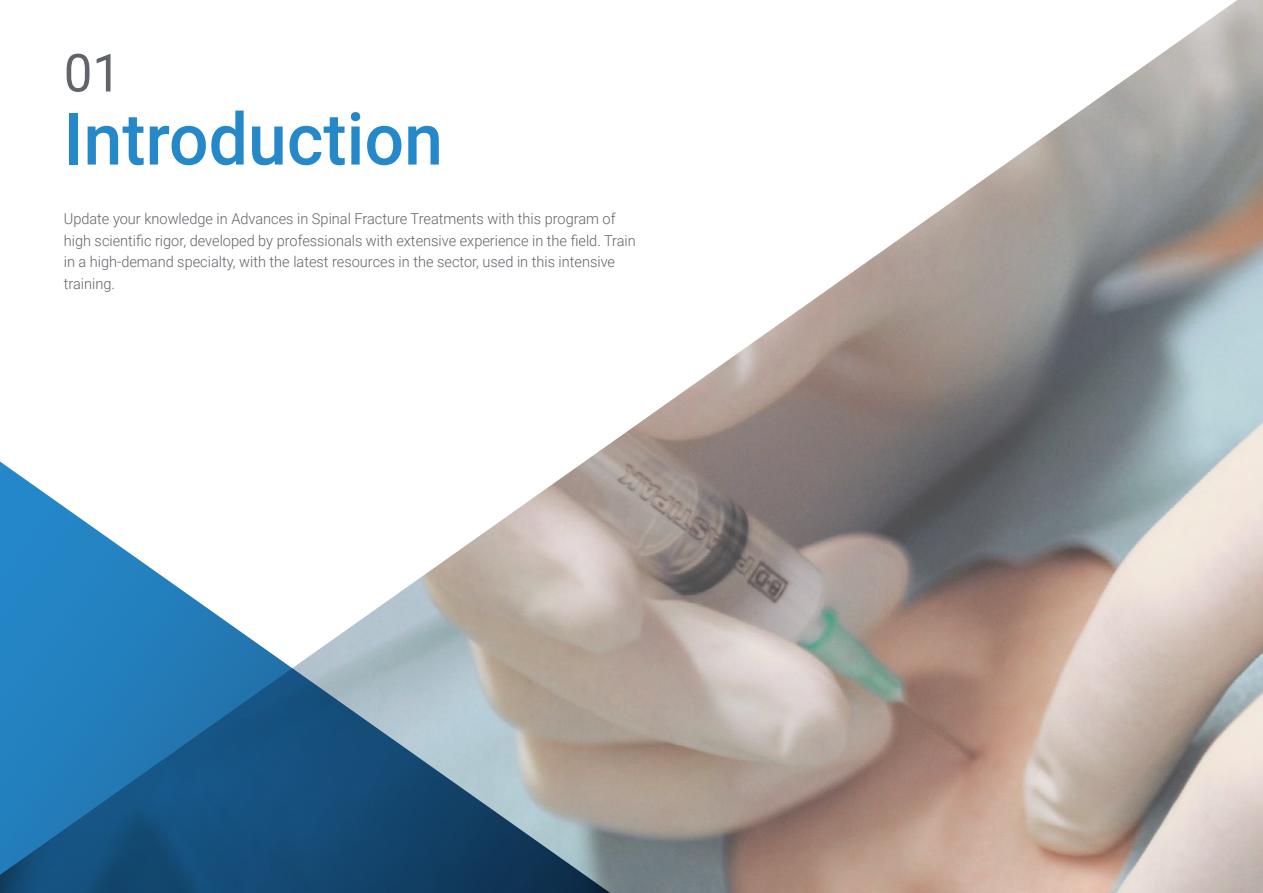
<style>
.page{position:relative;width:1263px;height:893px;background:#fff}
.page>*{position:absolute;margin:0;border:0;box-sizing:border-box;transform-origin:0 0}
.t1{font:500 72px "Roboto";color:#2488c9}
.t2{font:52.5px "Roboto";color:#61646a}
.t3{font:300 15px/21.8px "Roboto";color:#61646a}
</style>
<div class="page">
<img style="left:607px;top:0;width:656px;height:893px">
<svg style="left:0;top:446px;width:640px;height:447px"></svg>
<h2 class="t2" style="left:64px;top:36px;width:59px">01</h2>
<h1 class="t1" style="left:64px;top:89px;width:381px">Introduction</h1>
<p class="t3" style="left:64px;top:207px;width:574px">Update your knowledge in Advances in Spinal Fracture Treatments with this program of high scientific rigor, developed by professionals with extensive experience in the field. Train in a high-demand specialty, with the latest resources in the sector, used in this intensive training.</p>
</div>
